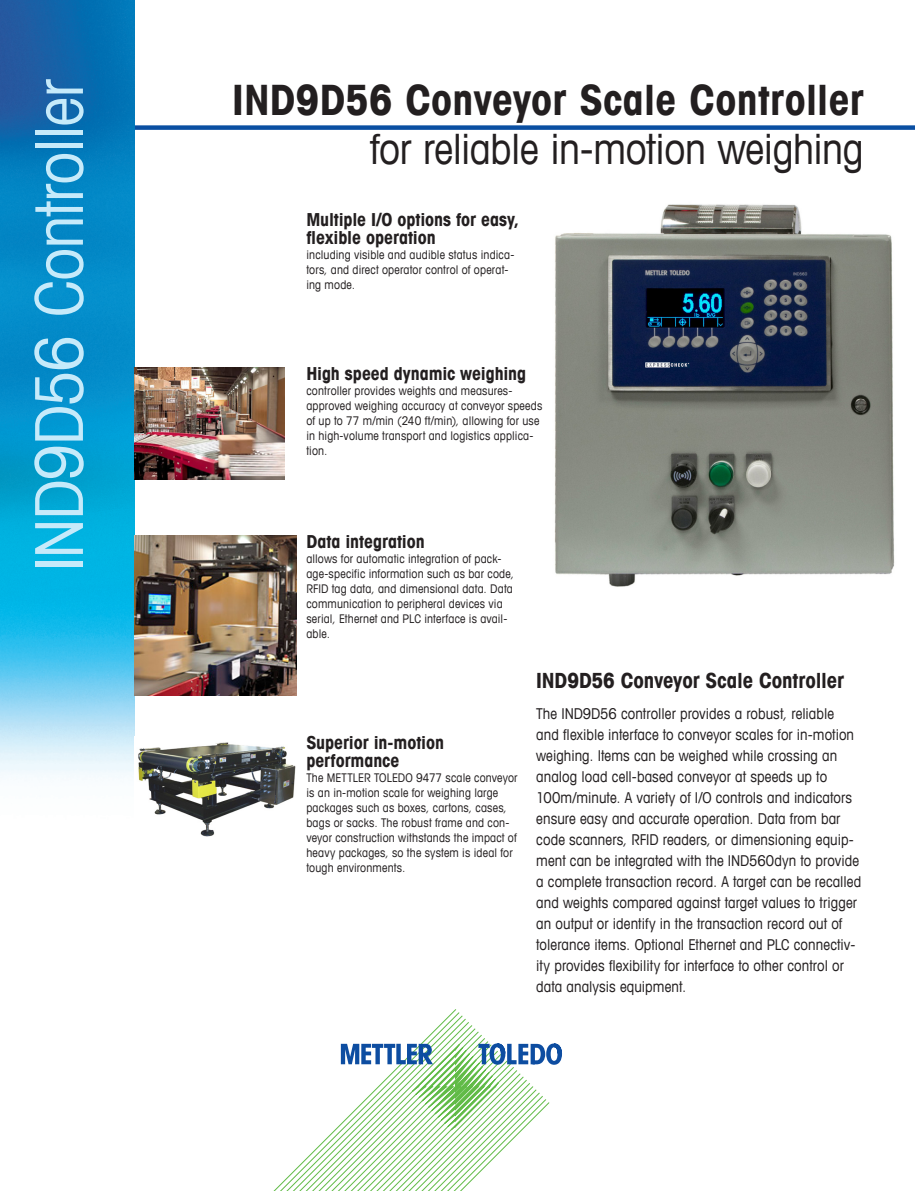
<style>
.page{position:relative;width:915px;height:1191px;background:#fff}
.page>*{position:absolute;margin:0;border:0;box-sizing:border-box;transform-origin:0 0}
._01_front_page_verti{font:condensed 66px "Avant Garde Com";letter-spacing:-.02em;color:#c6eafa}
._02_1_headline_bold{font:700 condensed 42px "Avant Garde Com";letter-spacing:.005em;color:#231f20}
._02_2_headline_book{font:condensed 42px "Avant Garde Com";letter-spacing:-.01em;color:#231f20}
._03_subhead_14_pt{font:700 condensed 21px "Avant Garde Com";letter-spacing:-.005em;color:#231f20}
._05_subhead_12_pt{font:700 condensed 18px/18px "Avant Garde Com";letter-spacing:-.005em;color:#231f20}
._04_running_text_10{font:condensed 15px/21px "Avant Garde Com";letter-spacing:.005em;color:#231f20}
._06_captions{font:condensed 12px/15px "Avant Garde Com";letter-spacing:.015em;color:#231f20}
</style>
<div class="page">
<img style="left:554px;top:204px;width:341px;height:383px">
<div style="left:134px;top:125px;width:780px;height:5px;background:#0a4fa2"></div>
<img style="left:0;top:0;width:134px;height:780px">
<svg style="left:273px;top:1009px;width:250px;height:182px"></svg>
<svg style="left:341px;top:1043px;width:221px;height:87px"></svg>
<img style="left:134px;top:368px;width:150px;height:111px">
<img style="left:134px;top:535px;width:162px;height:160px">
<img style="left:138px;top:742px;width:158px;height:95px">
<p class="_01_front_page_verti" style="left:18px;top:571px;width:494px;rotate:-90deg">IND9D56 Controller</p>
<p class="_02_1_headline_bold" style="left:232px;top:73px;width:633px">IND9D56 Conveyor Scale Controller</p>
<p class="_02_2_headline_book" style="left:370px;top:122px;width:495px">for reliable in-motion weighing</p>
<p class="_05_subhead_12_pt" style="left:306px;top:210px;width:214px">Multiple I/O options for easy, flexible operation</p>
<p class="_06_captions" style="left:306px;top:247px;width:209px">including visible and audible status indica&shy;tors, and direct operator control of operat&shy;ing mode.</p>
<p class="_05_subhead_12_pt" style="left:306px;top:364px;width:221px">High speed dynamic weighing</p>
<p class="_06_captions" style="left:306px;top:383px;width:237px">controller provides weights and measures&shy;approved weighing accuracy at conveyor speeds of up to 77 m/min (240 ft/min), allowing for use in high-volume transport and logistics applica&shy;tion.</p>
<p class="_05_subhead_12_pt" style="left:306px;top:532px;width:120px">Data integration</p>
<p class="_06_captions" style="left:306px;top:551px;width:209px">allows for automatic integration of pack&shy;age-specific information such as bar code, RFID tag data, and dimensional data. Data communication to peripheral devices via serial, Ethernet and PLC interface is avail&shy;able.</p>
<p class="_05_subhead_12_pt" style="left:306px;top:733px;width:139px">Superior in-motion performance</p>
<p class="_06_captions" style="left:306px;top:770px;width:212px">The METTLER TOLEDO 9477 scale conveyor is an in-motion scale for weighing large packages such as boxes, cartons, cases, bags or sacks. The robust frame and con&shy;veyor construction withstands the impact of heavy packages, so the system is ideal for tough environments.</p>
<p class="_03_subhead_14_pt" style="left:536px;top:666px;width:309px">IND9D56 Conveyor Scale Controller</p>
<p class="_04_running_text_10" style="left:536px;top:703px;width:326px">The IND9D56 controller provides a robust, reliable<br>and flexible interface to conveyor scales for in-motion weighing. Items can be weighed while crossing an analog load cell-based conveyor at speeds up to 100m/minute. A variety of I/O controls and indicators ensure easy and accurate operation. Data from bar code scanners, RFID readers, or dimensioning equip&shy;ment can be integrated with the IND560dyn to provide a complete transaction record. A target can be recalled and weights compared against target values to trigger an output or identify in the transaction record out of tolerance items. Optional Ethernet and PLC connectiv&shy;ity provides flexibility for interface to other control or data analysis equipment.</p>
</div>
